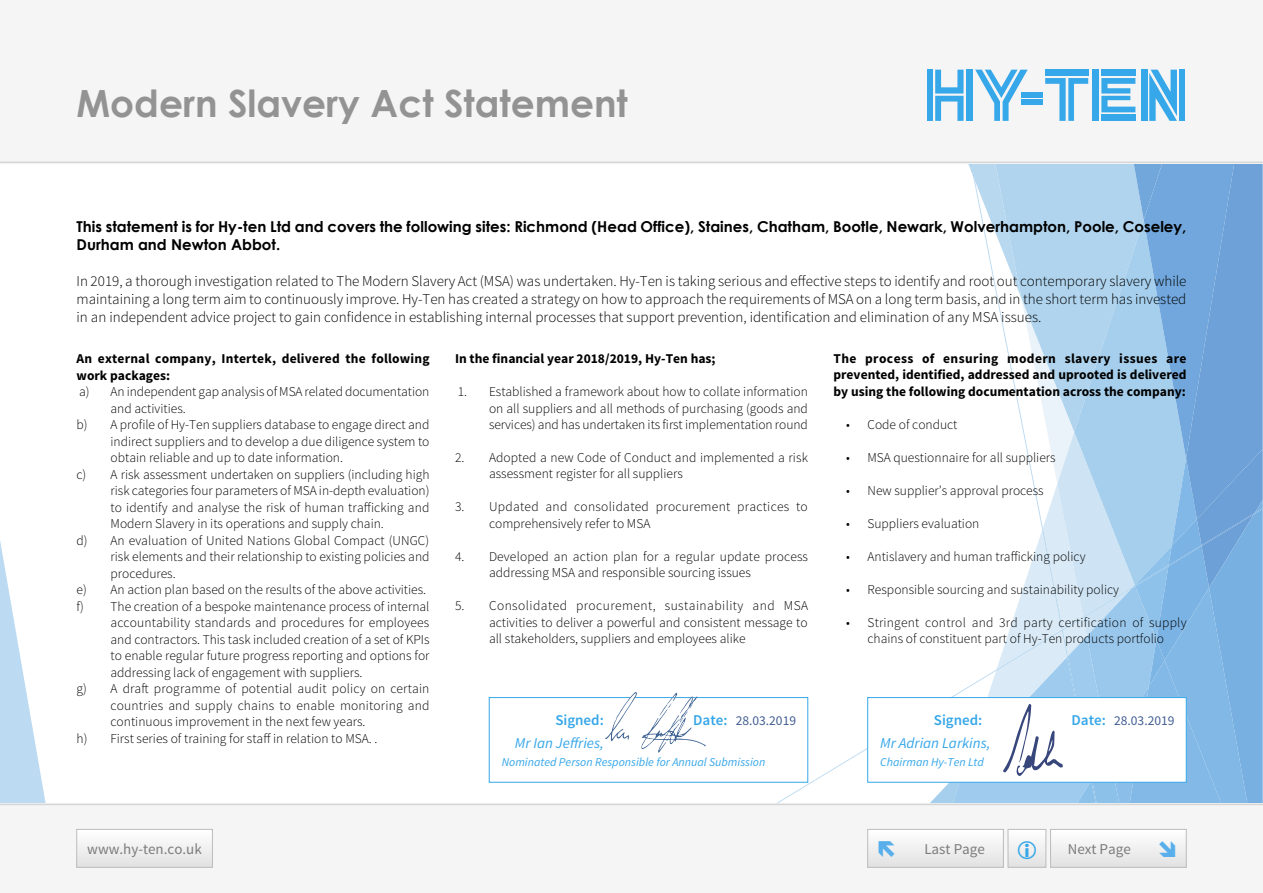
<style>
.page{position:relative;width:1263px;height:893px;background:#fff}
.page>*{position:absolute;margin:0;border:0;box-sizing:border-box;transform-origin:0 0}
.t1{font:700 37.5px "Century Gothic";color:#939393}
.t2{font:300 15px/18px "Source Sans Pro";color:#000;text-align:justify}
.t3{font:700 15px/18px "Century Gothic";color:#000}
.t4{font:15px "Source Sans Pro";color:#7c7c7c}
.t5{font:italic 15px "Source Sans Pro";color:#36a7e9}
.t6{font:600 15px "Source Sans Pro";color:#36a7e9}
.t7{font:300 13.5px/16.5px "Source Sans Pro";color:#000;text-align:justify}
.t8{font:700 13.5px/16.5px "Source Sans Pro";color:#000}
.t9{font:300 13.5px/16.5px "Source Sans Pro";letter-spacing:.02em;color:#000}
.t10{font:13.5px "Source Sans Pro";color:#425e91}
.t11{font:italic 12px "Source Sans Pro";color:#36a7e9}
</style>
<div class="page">
<svg style="left:0;top:541px;width:46px;height:263px"></svg>
<div style="left:0;top:0;width:1263px;height:163px;background:#f5f5f5"></div>
<hr style="left:0;top:162px;width:1263px;height:1px;background:#d6d6d6">
<div style="left:927px;top:70px;width:5px;height:51px;background:#36a7e9"></div>
<svg style="left:935px;top:70px;width:28px;height:51px"></svg>
<div style="left:966px;top:70px;width:6px;height:51px;background:#36a7e9"></div>
<svg style="left:975px;top:70px;width:53px;height:51px"></svg>
<div style="left:1021px;top:92px;width:21px;height:5px;background:#36a7e9"></div>
<div style="left:1021px;top:99px;width:21px;height:6px;background:#36a7e9"></div>
<div style="left:1045px;top:70px;width:43px;height:6px;background:#36a7e9"></div>
<svg style="left:1045px;top:78px;width:43px;height:43px"></svg>
<div style="left:1093px;top:70px;width:6px;height:51px;background:#36a7e9"></div>
<div style="left:1101px;top:70px;width:34px;height:6px;background:#36a7e9"></div>
<svg style="left:1101px;top:78px;width:34px;height:34px"></svg>
<div style="left:1101px;top:115px;width:34px;height:6px;background:#36a7e9"></div>
<div style="left:1141px;top:70px;width:6px;height:51px;background:#36a7e9"></div>
<svg style="left:1149px;top:70px;width:28px;height:51px"></svg>
<div style="left:1179px;top:70px;width:6px;height:51px;background:#36a7e9"></div>
<div style="left:0;top:804px;width:1263px;height:89px;background:#f5f5f5"></div>
<hr style="left:0;top:804px;width:1263px;height:1px;background:#d6d6d6">
<div style="left:77px;top:829px;width:135px;height:38px;background:linear-gradient(to right,#f1f1f1,#f1f1f1)"></div>
<div style="left:77px;top:829px;width:136px;height:38px;border:1px solid #bcbcbc"></div>
<svg style="left:1010px;top:856px;width:34px;height:9px"></svg>
<div style="left:1008px;top:829px;width:38px;height:38px;border:1px solid #bcbcbc"></div>
<div style="left:868px;top:829px;width:135px;height:38px;background:linear-gradient(to right,#f1f1f1,#f1f1f1)"></div>
<div style="left:867px;top:829px;width:136px;height:38px;border:1px solid #bcbcbc"></div>
<svg style="left:769px;top:163px;width:494px;height:641px"></svg>
<div style="left:489px;top:697px;width:319px;height:85px;background:#fff;border:1px solid #36a7e9"></div>
<div style="left:1050px;top:829px;width:136px;height:38px;background:linear-gradient(to right,#f1f1f1,#f1f1f1)"></div>
<div style="left:1050px;top:829px;width:136px;height:38px;border:1px solid #bcbcbc"></div>
<svg style="left:605px;top:692px;width:101px;height:60px"></svg>
<svg style="left:879px;top:841px;width:15px;height:16px"></svg>
<svg style="left:1018px;top:856px;width:18px;height:4px"></svg>
<svg style="left:1159px;top:841px;width:16px;height:16px"></svg>
<h1 class="t1" style="left:77px;top:80px;width:553px">Modern Slavery Act Statement</h1>
<p class="t3" style="left:77px;top:218px;width:1111px">This statement is for Hy-ten Ltd and covers the following sites: Richmond (Head Office), Staines, Chatham, Bootle, Newark, Wolverhampton, Poole, Coseley,<br>Durham and Newton Abbot.</p>
<p class="t2" style="left:77px;top:272px;width:1111px">In 2019, a thorough investigation related to The Modern Slavery Act (MSA) was undertaken. Hy-Ten is taking serious and effective steps to identify and root out contemporary slavery while maintaining a long term aim to continuously improve. Hy-Ten has created a strategy on how to approach the requirements of MSA on a long term basis, and in the short term has invested in an independent advice project to gain confidence in establishing internal processes that support prevention, identification and elimination of any MSA issues.</p>
<p class="t8" style="left:77px;top:351px;width:355px">An external company, Intertek, delivered the following work packages:</p>
<p class="t7" style="left:79px;top:383px;width:352px">a) An independent gap analysis of MSA related documentation</p>
<p class="t7" style="left:111px;top:400px;width:77px">and activities.</p>
<p class="t7" style="left:77px;top:416px;width:354px">b) A profile of Hy-Ten suppliers database to engage direct and</p>
<p class="t7" style="left:111px;top:433px;width:320px">indirect suppliers and to develop a due diligence system to</p>
<p class="t7" style="left:111px;top:449px;width:234px">obtain reliable and up to date information.</p>
<p class="t7" style="left:77px;top:466px;width:354px">c) A risk assessment undertaken on suppliers (including high</p>
<p class="t7" style="left:111px;top:482px;width:320px">risk categories four parameters of MSA in-depth evaluation)</p>
<p class="t7" style="left:111px;top:499px;width:320px">to identify and analyse the risk of human trafficking and</p>
<p class="t7" style="left:111px;top:515px;width:275px">Modern Slavery in its operations and supply chain.</p>
<p class="t7" style="left:77px;top:532px;width:354px">d) An evaluation of United Nations Global Compact (UNGC)</p>
<p class="t7" style="left:111px;top:548px;width:320px">risk elements and their relationship to existing policies and</p>
<p class="t7" style="left:111px;top:565px;width:67px">procedures.</p>
<p class="t7" style="left:77px;top:581px;width:351px">e) An action plan based on the results of the above activities.</p>
<p class="t7" style="left:77px;top:598px;width:354px">f) The creation of a bespoke maintenance process of internal</p>
<p class="t7" style="left:111px;top:614px;width:320px">accountability standards and procedures for employees</p>
<p class="t7" style="left:111px;top:631px;width:320px">and contractors. This task included creation of a set of KPIs</p>
<p class="t7" style="left:111px;top:647px;width:320px">to enable regular future progress reporting and options for</p>
<p class="t7" style="left:111px;top:664px;width:253px">addressing lack of engagement with suppliers.</p>
<p class="t7" style="left:77px;top:680px;width:354px">g) A draft programme of potential audit policy on certain</p>
<p class="t7" style="left:111px;top:697px;width:320px">countries and supply chains to enable monitoring and</p>
<p class="t7" style="left:111px;top:713px;width:256px">continuous improvement in the next few years.</p>
<p class="t7" style="left:77px;top:730px;width:302px">h) First series of training for staff in relation to MSA. .</p>
<p class="t8" style="left:455px;top:351px;width:262px">In the financial year 2018/2019, Hy-Ten has;</p>
<p class="t7" style="left:489px;top:383px;width:320px;text-indent:-31px">1. Established a framework about how to collate information on all suppliers and all methods of purchasing (goods and services) and has undertaken its first implementation round</p>
<p class="t7" style="left:489px;top:449px;width:320px;text-indent:-34px">2. Adopted a new Code of Conduct and implemented a risk assessment register for all suppliers</p>
<p class="t9" style="left:489px;top:499px;width:320px;text-indent:-34px">3. Updated and consolidated procurement practices to comprehensively refer to MSA</p>
<p class="t7" style="left:489px;top:548px;width:321px;text-indent:-34px">4. Developed an action plan for a regular update process addressing MSA and responsible sourcing issues</p>
<p class="t7" style="left:489px;top:598px;width:321px;text-indent:-34px">5. Consolidated procurement, sustainability and MSA activities to deliver a powerful and consistent message to all stakeholders, suppliers and employees alike</p>
<p class="t8" style="left:833px;top:351px;width:355px;text-align:justify">The process of ensuring modern slavery issues are prevented, identified, addressed and uprooted is delivered by using the following documentation across the company:</p>
<p class="t7" style="left:846px;top:416px;width:113px">• Code of conduct</p>
<p class="t7" style="left:846px;top:449px;width:211px">• MSA questionnaire for all suppliers</p>
<p class="t7" style="left:846px;top:482px;width:199px">• New supplier’s approval process</p>
<p class="t7" style="left:846px;top:515px;width:135px">• Suppliers evaluation</p>
<p class="t7" style="left:846px;top:548px;width:241px">• Antislavery and human trafficking policy</p>
<p class="t7" style="left:846px;top:581px;width:274px">• Responsible sourcing and sustainability policy</p>
<p class="t7" style="left:846px;top:614px;width:342px;text-align:center">• Stringent control and 3rd party certification of supply chains of constituent part of Hy-Ten products portfolio</p>
<p class="t6" style="left:555px;top:711px;width:50px">Signed:</p>
<p class="t6" style="left:693px;top:711px;width:36px">Date:</p>
<p class="t10" style="left:1114px;top:712px;width:62px">28.03.2019</p>
<p class="t5" style="left:515px;top:733px;width:91px">Mr Ian Jeffries,</p>
<p class="t11" style="left:502px;top:754px;width:265px">Nominated Person Responsible for Annual Submission</p>
<p class="t6" style="left:934px;top:711px;width:50px">Signed:</p>
<p class="t6" style="left:1071px;top:711px;width:36px">Date:</p>
<p class="t5" style="left:880px;top:733px;width:112px">Mr Adrian Larkins,</p>
<p class="t11" style="left:880px;top:754px;width:105px">Chairman Hy-Ten Ltd</p>
<p class="t10" style="left:736px;top:712px;width:62px">28.03.2019</p>
<p class="t4" style="left:87px;top:840px;width:116px">www.hy-ten.co.uk</p>
<p class="t4" style="left:924px;top:840px;width:62px">Last Page</p>
<p class="t4" style="left:1068px;top:840px;width:65px">Next Page</p>
</div>
